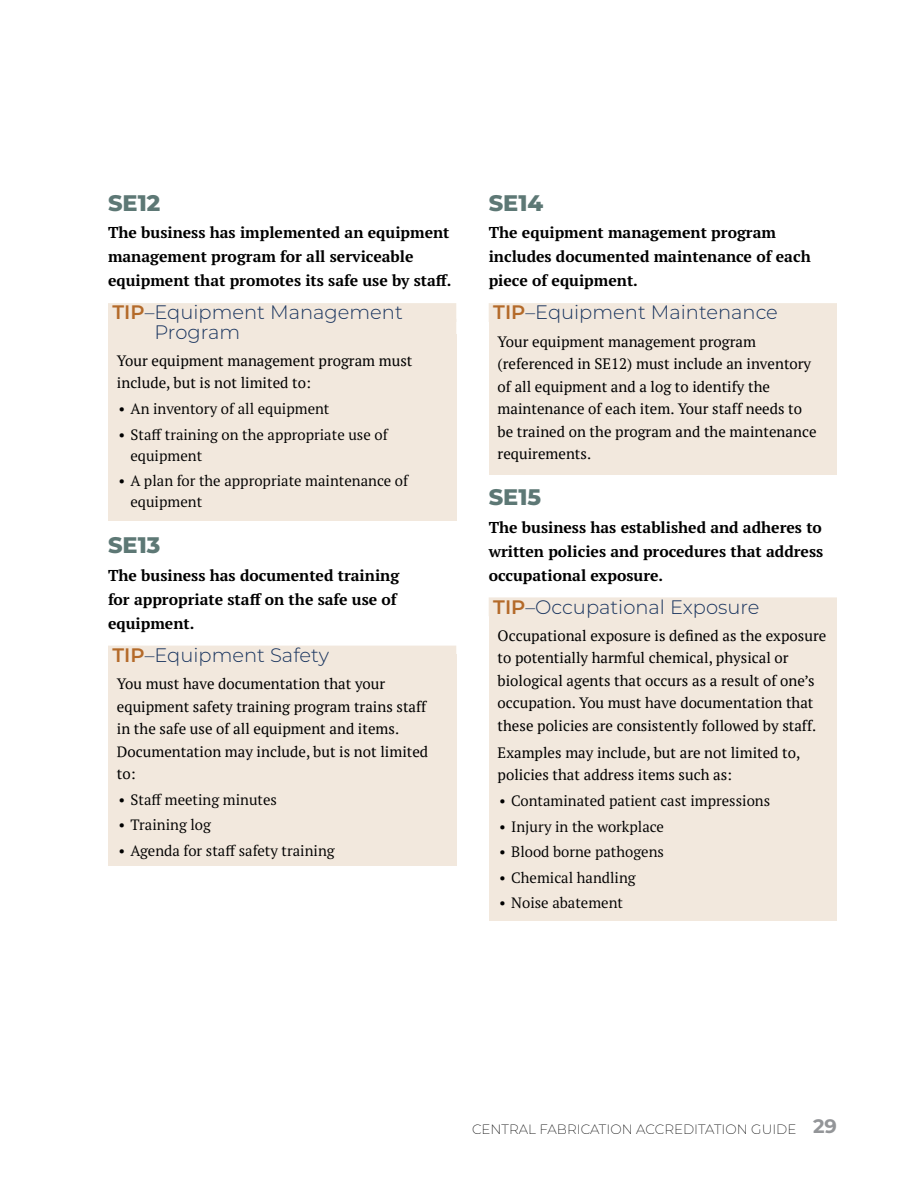
<style>
.page{position:relative;width:918px;height:1188px;background:#fff}
.page>*{position:absolute;margin:0;border:0;box-sizing:border-box;transform-origin:0 0}
.t1{font:800 22.5px "Montserrat";color:#5d7875}
.t2{font:300 19.5px/19.5px "Montserrat";color:#1a355f}
.t3{font:700 15.75px/24px "PT Serif Pro";color:#000}
.t4{font:15px/22.5px "PT Serif";color:#000}
.t5{font:15px/21px "PT Serif Pro";color:#000}
.t6{font:200 13.5px "Montserrat";color:#000}
.s1{font-weight:600;color:#b46a29}
.s2{font-weight:700;font-size:19.5px;color:#939598}
</style>
<div class="page">
<div style="left:108px;top:335px;width:348px;height:186px;background:#f2e8dd"></div>
<div style="left:108px;top:654px;width:348px;height:212px;background:#f2e8dd"></div>
<div style="left:489px;top:315px;width:348px;height:160px;background:#f2e8dd"></div>
<div style="left:489px;top:609px;width:348px;height:311px;background:#f2e8dd"></div>
<div style="left:108px;top:303px;width:348px;height:19px;background:#f2e8dd"></div>
<div style="left:108px;top:319px;width:348px;height:27px;background:#f2e8dd"></div>
<div style="left:108px;top:646px;width:348px;height:18px;background:#f2e8dd"></div>
<div style="left:489px;top:303px;width:348px;height:19px;background:#f2e8dd"></div>
<div style="left:489px;top:597px;width:348px;height:19px;background:#f2e8dd"></div>
<h1 class="t1" style="left:108px;top:186px;width:54px">SE12</h1>
<p class="t3" style="left:108px;top:220px;width:345px">The business has implemented an equipment management program for all serviceable equipment that promotes its safe use by staff.</p>
<h2 class="t2" style="left:154px;top:302px;width:250px;text-indent:-42px"><span class="s1">TIP</span>–Equipment Management<br>Program</h2>
<p class="t4" style="left:117px;top:349px;width:297px">Your equipment management program must include, but is not limited to:</p>
<p class="t5" style="left:118px;top:398px;width:213px">• An inventory of all equipment</p>
<p class="t5" style="left:130px;top:424px;width:259px;text-indent:-12px">• Staff training on the appropriate use of equipment</p>
<p class="t5" style="left:130px;top:470px;width:279px;text-indent:-12px">• A plan for the appropriate maintenance of equipment</p>
<h1 class="t1" style="left:108px;top:529px;width:54px">SE13</h1>
<p class="t3" style="left:108px;top:563px;width:293px">The business has documented training for appropriate staff on the safe use of equipment.</p>
<h2 class="t2" style="left:113px;top:645px;width:218px"><span class="s1">TIP</span>–Equipment Safety</h2>
<p class="t4" style="left:117px;top:672px;width:313px">You must have documentation that your equipment safety training program trains staff in the safe use of all equipment and items.<br>Documentation may include, but is not limited to:</p>
<p class="t5" style="left:118px;top:788px;width:160px">• Staff meeting minutes</p>
<p class="t5" style="left:118px;top:814px;width:94px">• Training log</p>
<p class="t5" style="left:118px;top:840px;width:218px">• Agenda for staff safety training</p>
<h1 class="t1" style="left:489px;top:186px;width:56px">SE14</h1>
<p class="t3" style="left:489px;top:220px;width:324px">The equipment management program includes documented maintenance of each piece of equipment.</p>
<h2 class="t2" style="left:493px;top:302px;width:286px"><span class="s1">TIP</span>–Equipment Maintenance</h2>
<p class="t4" style="left:498px;top:330px;width:320px">Your equipment management program (referenced in SE12) must include an inventory of all equipment and a log to identify the maintenance of each item. Your staff needs to be trained on the program and the maintenance requirements.</p>
<h1 class="t1" style="left:489px;top:481px;width:54px">SE15</h1>
<p class="t3" style="left:489px;top:515px;width:336px;text-align:justify">The business has established and adheres to written policies and procedures that address occupational exposure.</p>
<h2 class="t2" style="left:493px;top:596px;width:268px"><span class="s1">TIP</span>–Occupational Exposure</h2>
<p class="t4" style="left:498px;top:624px;width:330px">Occupational exposure is defined as the exposure to potentially harmful chemical, physical or biological agents that occurs as a result of one’s occupation. You must have documentation that these policies are consistently followed by staff.</p>
<p class="t4" style="left:498px;top:741px;width:304px">Examples may include, but are not limited to, policies that address items such as:</p>
<p class="t5" style="left:499px;top:790px;width:273px">• Contaminated patient cast impressions</p>
<p class="t5" style="left:499px;top:815px;width:166px">• Injury in the workplace</p>
<p class="t5" style="left:499px;top:841px;width:166px">• Blood borne pathogens</p>
<p class="t5" style="left:499px;top:867px;width:138px">• Chemical handling</p>
<p class="t5" style="left:499px;top:892px;width:125px">• Noise abatement</p>
<p class="t6" style="left:472px;top:1120px;width:366px">CENTRAL FABRICATION ACCREDITATION GUIDE <span class="s2">29</span></p>
</div>
